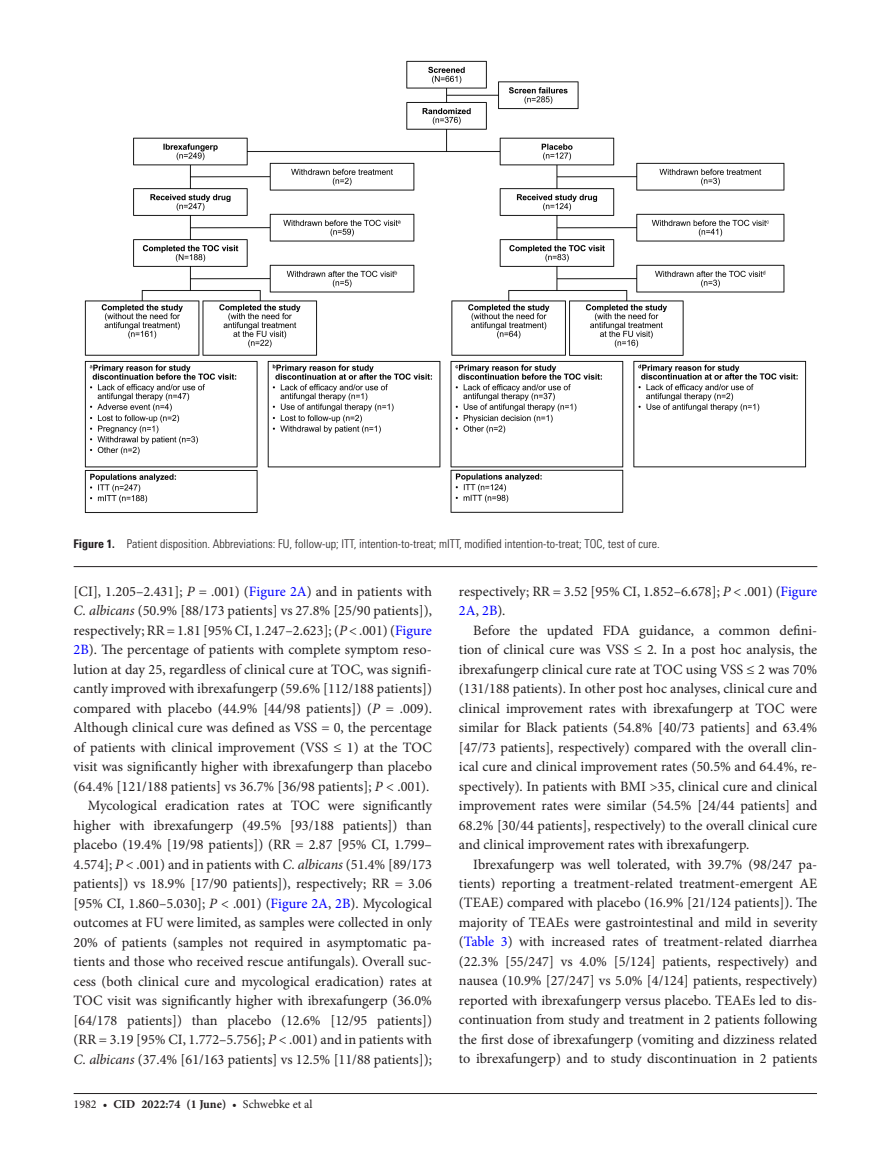
<style>
.page{position:relative;width:891px;height:1174px;background:#fff}
.page>*{position:absolute;margin:0;border:0;box-sizing:border-box;transform-origin:0 0}
.t1{font:14.25px/19.5px "Minion Pro";color:#231f20;text-align:justify}
.t2{font:300 condensed 12px "Univers LT Std";color:#231f20}
.t3{font:12px "Minion Pro";color:#231f20}
.s1{font-weight:700}
.s2{font-style:italic}
.s3{color:#00f}
</style>
<div class="page">
<hr style="left:74px;top:1093px;width:743px;height:1px;background:#231f20">
<hr style="left:74px;top:566px;width:743px;height:1px;background:#231f20">
<img style="left:84px;top:60px;width:723px;height:453px">
<p class="t2" style="left:74px;top:537px;width:588px"><span class="s1">Figure 1.</span> Patient disposition. Abbreviations: FU, follow-up; ITT, intention-to-treat; mITT, modified intention-to-treat; TOC, test of cure.</p>
<p class="t1" style="left:74px;top:581px;width:360px;text-align:right">[CI], 1.205–2.431]; <span class="s2">P</span> = .001) (<span class="s3">Figure 2A</span>) and in patients with <span class="s2">C. albicans</span> (50.9% [88/173 patients] vs 27.8% [25/90 patients]), respectively; RR = 1.81 [95% CI, 1.247–2.623]; (<span class="s2">P</span> &lt; .001) (<span class="s3">Figure 2B</span>). The percentage of patients with complete symptom reso&shy;lution at day 25, regardless of clinical cure at TOC, was signifi&shy;cantly improved with ibrexafungerp (59.6% [112/188 patients]) compared with placebo (44.9% [44/98 patients]) (<span class="s2">P</span> = .009).<br>Although clinical cure was defined as VSS = 0, the percentage of patients with clinical improvement (VSS ≤ 1) at the TOC visit was significantly higher with ibrexafungerp than placebo (64.4% [121/188 patients] vs 36.7% [36/98 patients]; <span class="s2">P</span> &lt; .001).<br>Mycological eradication rates at TOC were significantly higher with ibrexafungerp (49.5% [93/188 patients]) than placebo (19.4% [19/98 patients]) (RR = 2.87 [95% CI, 1.799– 4.574]; <span class="s2">P</span> &lt; .001) and in patients with <span class="s2">C. albicans</span> (51.4% [89/173 patients]) vs 18.9% [17/90 patients]), respectively; RR = 3.06 [95% CI, 1.860–5.030]; <span class="s2">P</span> &lt; .001) (<span class="s3">Figure 2A</span>, <span class="s3">2B</span>). Mycological outcomes at FU were limited, as samples were collected in only 20% of patients (samples not required in asymptomatic pa&shy;tients and those who received rescue antifungals). Overall suc&shy;cess (both clinical cure and mycological eradication) rates at TOC visit was significantly higher with ibrexafungerp (36.0% [64/178 patients]) than placebo (12.6% [12/95 patients]) (RR = 3.19 [95% CI, 1.772–5.756]; <span class="s2">P</span> &lt; .001) and in patients with <span class="s2">C. albicans</span> (37.4% [61/163 patients] vs 12.5% [11/88 patients]);</p>
<p class="t1" style="left:459px;top:581px;width:360px">respectively; RR = 3.52 [95% CI, 1.852–6.678]; <span class="s2">P</span> &lt; .001) (<span class="s3">Figure<br>2A</span>, <span class="s3">2B</span>).</p>
<p class="t1" style="left:459px;top:620px;width:360px;text-indent:14px">Before the updated FDA guidance, a common defini&shy;tion of clinical cure was VSS ≤ 2. In a post hoc analysis, the ibrexafungerp clinical cure rate at TOC using VSS ≤ 2 was 70% (131/188 patients). In other post hoc analyses, clinical cure and clinical improvement rates with ibrexafungerp at TOC were similar for Black patients (54.8% [40/73 patients] and 63.4% [47/73 patients], respectively) compared with the overall clin&shy;ical cure and clinical improvement rates (50.5% and 64.4%, re&shy;spectively). In patients with BMI &gt;35, clinical cure and clinical improvement rates were similar (54.5% [24/44 patients] and 68.2% [30/44 patients], respectively) to the overall clinical cure and clinical improvement rates with ibrexafungerp.</p>
<p class="t1" style="left:459px;top:854px;width:360px;text-indent:14px">Ibrexafungerp was well tolerated, with 39.7% (98/247 pa&shy;tients) reporting a treatment-related treatment-emergent AE (TEAE) compared with placebo (16.9% [21/124 patients]). The majority of TEAEs were gastrointestinal and mild in severity (<span class="s3">Table 3</span>) with increased rates of treatment-related diarrhea (22.3% [55/247] vs 4.0% [5/124] patients, respectively) and nausea (10.9% [27/247] vs 5.0% [4/124] patients, respectively) reported with ibrexafungerp versus placebo. TEAEs led to dis&shy;continuation from study and treatment in 2 patients following the first dose of ibrexafungerp (vomiting and dizziness related to ibrexafungerp) and to study discontinuation in 2 patients</p>
<p class="t3" style="left:74px;top:1096px;width:240px">1982 • <span class="s1">cid 2022:74 (1 June)</span> • Schwebke et al</p>
</div>
